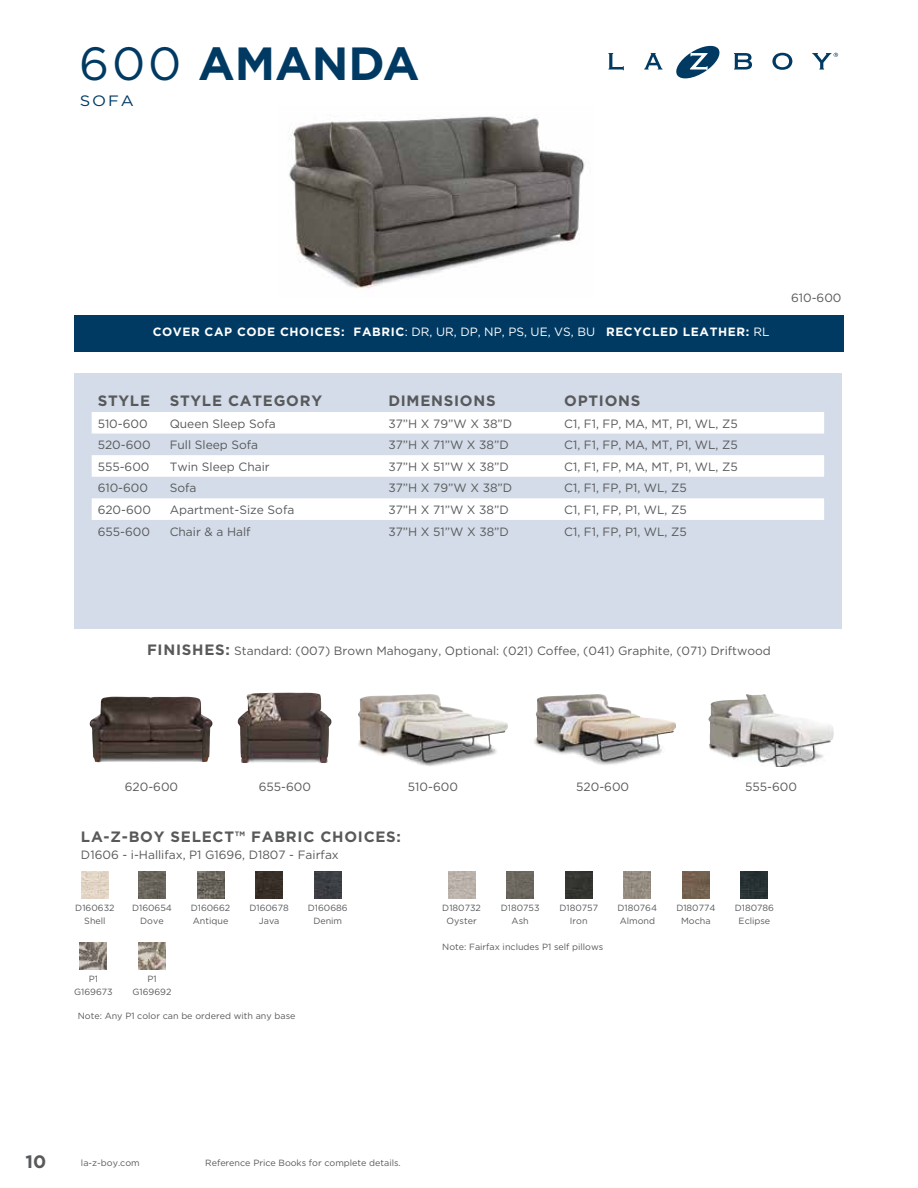
<style>
.page{position:relative;width:918px;height:1188px;background:#fff}
.page>*{position:absolute;margin:0;border:0;box-sizing:border-box;transform-origin:0 0}
.t1{font:700 46.5px "Gotham";color:#003a63}
.t2{font:700 18px "Gotham";color:#58595b}
.t3{font:700 15px "Gotham";letter-spacing:.05em;color:#58595b}
.t4{font:15px "Gotham";color:#003a63;scale:1.1 1}
.t5{font:12px "Gotham";color:#58595b}
.t6{font:700 12px "Gotham";letter-spacing:.05em;color:#fff}
.t7{font:9px/12.6px "Gotham";color:#58595b;text-align:center}
.s1{font-weight:400}
.s2{font-weight:700;font-size:15px}
</style>
<div class="page">
<svg style="left:608px;top:53px;width:16px;height:17px"></svg>
<svg style="left:644px;top:53px;width:19px;height:17px"></svg>
<svg style="left:676px;top:45px;width:44px;height:34px"></svg>
<svg style="left:734px;top:53px;width:18px;height:17px"></svg>
<svg style="left:772px;top:53px;width:20px;height:17px"></svg>
<svg style="left:812px;top:53px;width:26px;height:17px"></svg>
<div style="left:74px;top:374px;width:768px;height:255px;background:#d3dce8"></div>
<div style="left:74px;top:315px;width:770px;height:36px;background:#003a63"></div>
<img style="left:289px;top:116px;width:296px;height:173px">
<img style="left:358px;top:694px;width:150px;height:72px">
<img style="left:90px;top:697px;width:122px;height:65px">
<img style="left:238px;top:693px;width:93px;height:70px">
<img style="left:533px;top:694px;width:143px;height:71px">
<img style="left:708px;top:694px;width:126px;height:73px">
<svg style="left:92px;top:412px;width:732px;height:108px;fill:#fff"></svg>
<img style="left:448px;top:872px;width:27px;height:27px">
<img style="left:80px;top:942px;width:27px;height:27px">
<img style="left:507px;top:872px;width:27px;height:27px">
<img style="left:139px;top:872px;width:27px;height:27px">
<img style="left:81px;top:872px;width:27px;height:27px">
<img style="left:139px;top:942px;width:27px;height:27px">
<img style="left:565px;top:872px;width:27px;height:27px">
<img style="left:197px;top:872px;width:27px;height:27px">
<img style="left:624px;top:872px;width:27px;height:27px">
<img style="left:256px;top:872px;width:27px;height:27px">
<img style="left:682px;top:872px;width:27px;height:27px">
<img style="left:741px;top:872px;width:27px;height:27px">
<img style="left:314px;top:872px;width:27px;height:27px">
<h1 class="t1" style="left:79px;top:33px;width:342px"><span class="s1">600</span> AMANDA</h1>
<p class="t4" style="left:80px;top:91px;width:50px">SOFA</p>
<p class="t6" style="left:153px;top:324px;width:618px">COVER CAP CODE CHOICES: FABRIC<span class="s1">: DR, UR, DP, NP, PS, UE, VS, BU</span> RECYCLED LEATHER: <span class="s1">RL</span></p>
<p class="t5" style="left:791px;top:290px;width:52px">610-600</p>
<p class="t3" style="left:98px;top:391px;width:54px">STYLE</p>
<p class="t3" style="left:170px;top:391px;width:154px">STYLE CATEGORY</p>
<p class="t3" style="left:388px;top:391px;width:109px">DIMENSIONS</p>
<p class="t3" style="left:564px;top:391px;width:78px">OPTIONS</p>
<p class="t5" style="left:98px;top:416px;width:52px">510-600</p>
<p class="t5" style="left:170px;top:416px;width:108px">Queen Sleep Sofa</p>
<p class="t5" style="left:388px;top:416px;width:125px">37”H X 79”W X 38”D</p>
<p class="t5" style="left:564px;top:416px;width:175px">C1, F1, FP, MA, MT, P1, WL, Z5</p>
<p class="t5" style="left:98px;top:437px;width:54px">520-600</p>
<p class="t5" style="left:170px;top:437px;width:90px">Full Sleep Sofa</p>
<p class="t5" style="left:388px;top:437px;width:122px">37”H X 71”W X 38”D</p>
<p class="t5" style="left:564px;top:437px;width:175px">C1, F1, FP, MA, MT, P1, WL, Z5</p>
<p class="t5" style="left:98px;top:459px;width:53px">555-600</p>
<p class="t5" style="left:170px;top:459px;width:102px">Twin Sleep Chair</p>
<p class="t5" style="left:388px;top:459px;width:122px">37”H X 51”W X 38”D</p>
<p class="t5" style="left:564px;top:459px;width:175px">C1, F1, FP, MA, MT, P1, WL, Z5</p>
<p class="t5" style="left:98px;top:480px;width:52px">610-600</p>
<p class="t5" style="left:170px;top:480px;width:28px">Sofa</p>
<p class="t5" style="left:388px;top:480px;width:125px">37”H X 79”W X 38”D</p>
<p class="t5" style="left:564px;top:480px;width:124px">C1, F1, FP, P1, WL, Z5</p>
<p class="t5" style="left:98px;top:502px;width:55px">620-600</p>
<p class="t5" style="left:170px;top:502px;width:126px">Apartment-Size Sofa</p>
<p class="t5" style="left:388px;top:502px;width:122px">37”H X 71”W X 38”D</p>
<p class="t5" style="left:564px;top:502px;width:124px">C1, F1, FP, P1, WL, Z5</p>
<p class="t5" style="left:98px;top:524px;width:54px">655-600</p>
<p class="t5" style="left:170px;top:524px;width:82px">Chair &amp; a Half</p>
<p class="t5" style="left:388px;top:524px;width:122px">37”H X 51”W X 38”D</p>
<p class="t5" style="left:564px;top:524px;width:124px">C1, F1, FP, P1, WL, Z5</p>
<p class="t5" style="left:147px;top:643px;width:625px"><span class="s2">FINISHES:</span> Standard: (007) Brown Mahogany, Optional: (021) Coffee, (041) Graphite, (071) Driftwood</p>
<p class="t5" style="left:125px;top:779px;width:55px">620-600</p>
<p class="t5" style="left:259px;top:779px;width:54px">655-600</p>
<p class="t5" style="left:408px;top:779px;width:52px">510-600</p>
<p class="t5" style="left:576px;top:779px;width:54px">520-600</p>
<p class="t5" style="left:745px;top:779px;width:53px">555-600</p>
<p class="t3" style="left:81px;top:827px;width:322px">LA-Z-BOY SELECT™ FABRIC CHOICES:</p>
<p class="t5" style="left:81px;top:847px;width:259px">D1606 - i-Hallifax, P1 G1696, D1807 - Fairfax</p>
<p class="t7" style="left:75px;top:901px;width:41px">D160632<br>Shell</p>
<p class="t7" style="left:132px;top:901px;width:41px">D160654<br>Dove</p>
<p class="t7" style="left:74px;top:972px;width:40px">P1<br>G169673</p>
<p class="t7" style="left:133px;top:972px;width:40px">P1<br>G169692</p>
<p class="t7" style="left:191px;top:901px;width:41px;text-align:left">D160662<br>Antique</p>
<p class="t7" style="left:618px;top:901px;width:41px;text-align:left">D180764<br>Almond</p>
<p class="t7" style="left:249px;top:901px;width:41px">D160678<br>Java</p>
<p class="t7" style="left:676px;top:901px;width:41px">D180774<br>Mocha</p>
<p class="t7" style="left:735px;top:901px;width:41px">D180786<br>Eclipse</p>
<p class="t7" style="left:308px;top:901px;width:41px">D160686<br>Denim</p>
<p class="t7" style="left:442px;top:901px;width:40px">D180732<br>Oyster</p>
<p class="t7" style="left:501px;top:901px;width:40px">D180753<br>Ash</p>
<p class="t7" style="left:559px;top:901px;width:40px">D180757<br>Iron</p>
<p class="t7" style="left:442px;top:940px;width:163px">Note: Fairfax includes P1 self pillows</p>
<p class="t7" style="left:78px;top:1010px;width:219px">Note: Any P1 color can be ordered with any base</p>
<h2 class="t2" style="left:26px;top:1150px;width:22px">10</h2>
<p class="t7" style="left:81px;top:1157px;width:60px">la-z-boy.com</p>
<p class="t7" style="left:205px;top:1157px;width:197px">Reference Price Books for complete details.</p>
</div>
